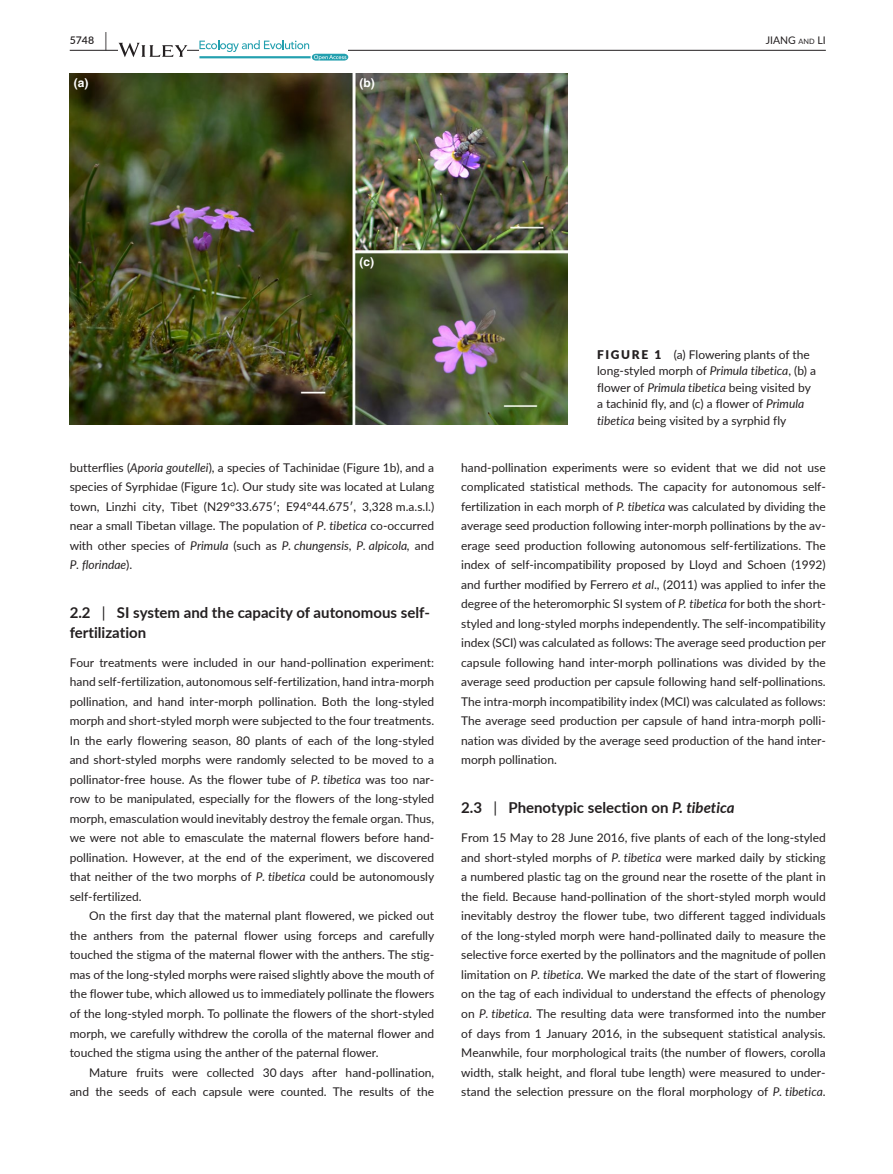
<style>
.page{position:relative;width:893px;height:1174px;background:#fff}
.page>*{position:absolute;margin:0;border:0;box-sizing:border-box;transform-origin:0 0}
.t1{font:700 15px/19.5px "Lato";color:#231f20}
.t2{font:12px/19.5px "Lato";color:#231f20;text-align:justify}
.t3{font:700 12px "Helvetica";color:#fff}
.t4{font:10.5px "Lato";color:#231f20}
.t5{font:600 10.5px "Lato";color:#231f20}
.s1{font-size:19.5px}
.s2{font-size:7.35px}
.s3{font-style:italic}
.s4{font-weight:400}
.s5{font-weight:900}
</style>
<div class="page">
<hr style="left:70px;top:50px;width:756px;height:1px;background:#231f20">
<svg style="left:119px;top:43px;width:68px;height:14px"></svg>
<svg style="left:199px;top:40px;width:149px;height:21px"></svg>
<img style="left:70px;top:73px;width:497px;height:352px">
<p class="t5" style="left:70px;top:33px;width:39px">5748 <span class="s1">|</span></p>
<p class="t4" style="left:766px;top:33px;width:62px">JIANG <span class="s2">an d</span> LI</p>
<p class="t3" style="left:74px;top:76px;width:16px">(a)</p>
<p class="t3" style="left:360px;top:76px;width:17px">(b)</p>
<p class="t3" style="left:360px;top:254px;width:16px">(c)</p>
<p class="t2" style="left:70px;top:457px;width:366px">butterflies (<span class="s3">Aporia goutellei</span>), a species of Tachinidae (Figure 1b), and a species of Syrphidae (Figure 1c). Our study site was located at Lulang town, Linzhi city, Tibet (N29°33.675′; E94°44.675′, 3,328 m.a.s.l.) near a small Tibetan village. The population of <span class="s3">P. tibetica</span> co-occurred with other species of <span class="s3">Primula</span> (such as <span class="s3">P. chungensis</span>, <span class="s3">P. alpicola,</span> and <span class="s3">P. florindae</span>).</p>
<p class="t1" style="left:70px;top:602px;width:362px">2.2 <span class="s4">|</span> SI system and the capacity of autonomous self&shy;fertilization</p>
<p class="t2" style="left:70px;top:652px;width:366px">Four treatments were included in our hand-pollination experiment: hand self-fertilization, autonomous self-fertilization, hand intra-morph pollination, and hand inter-morph pollination. Both the long-styled morph and short-styled morph were subjected to the four treatments.<br>In the early flowering season, 80 plants of each of the long-styled and short-styled morphs were randomly selected to be moved to a pollinator-free house. As the flower tube of <span class="s3">P. tibetica</span> was too nar&shy;row to be manipulated, especially for the flowers of the long-styled morph, emasculation would inevitably destroy the female organ. Thus, we were not able to emasculate the maternal flowers before hand&shy;pollination. However, at the end of the experiment, we discovered that neither of the two morphs of <span class="s3">P. tibetica</span> could be autonomously self-fertilized.</p>
<p class="t2" style="left:70px;top:905px;width:366px;text-indent:20px">On the first day that the maternal plant flowered, we picked out the anthers from the paternal flower using forceps and carefully touched the stigma of the maternal flower with the anthers. The stig&shy;mas of the long-styled morphs were raised slightly above the mouth of the flower tube, which allowed us to immediately pollinate the flowers of the long-styled morph. To pollinate the flowers of the short-styled morph, we carefully withdrew the corolla of the maternal flower and touched the stigma using the anther of the paternal flower.</p>
<p class="t2" style="left:70px;top:1061px;width:366px;text-align:right">Mature fruits were collected 30 days after hand-pollination, and the seeds of each capsule were counted. The results of the</p>
<p class="t2" style="left:597px;top:346px;width:220px;line-height:16.5px;text-align:left"><span class="s5">FIGURE 1</span> (a) Flowering plants of the long-styled morph of <span class="s3">Primula tibetica</span>, (b) a flower of <span class="s3">Primula tibetica</span> being visited by a tachinid fly, and (c) a flower of <span class="s3">Primula tibetica</span> being visited by a syrphid fly</p>
<p class="t2" style="left:461px;top:457px;width:366px">hand-pollination experiments were so evident that we did not use complicated statistical methods. The capacity for autonomous self&shy;fertilization in each morph of <span class="s3">P. tibetica</span> was calculated by dividing the average seed production following inter-morph pollinations by the av&shy;erage seed production following autonomous self-fertilizations. The index of self-incompatibility proposed by Lloyd and Schoen (1992) and further modified by Ferrero <span class="s3">et al</span>., (2011) was applied to infer the degree of the heteromorphic SI system of <span class="s3">P. tibetica</span> for both the short&shy;styled and long-styled morphs independently. The self-incompatibility index (SCI) was calculated as follows: The average seed production per capsule following hand inter-morph pollinations was divided by the average seed production per capsule following hand self-pollinations.<br>The intra-morph incompatibility index (MCI) was calculated as follows:<br>The average seed production per capsule of hand intra-morph polli&shy;nation was divided by the average seed production of the hand inter&shy;morph pollination.</p>
<p class="t1" style="left:461px;top:797px;width:275px">2.3 <span class="s4">|</span> Phenotypic selection on <span class="s3">P. tibetica</span></p>
<p class="t2" style="left:461px;top:827px;width:366px">From 15 May to 28 June 2016, five plants of each of the long-styled and short-styled morphs of <span class="s3">P. tibetica</span> were marked daily by sticking a numbered plastic tag on the ground near the rosette of the plant in the field. Because hand-pollination of the short-styled morph would inevitably destroy the flower tube, two different tagged individuals of the long-styled morph were hand-pollinated daily to measure the selective force exerted by the pollinators and the magnitude of pollen limitation on <span class="s3">P. tibetica</span>. We marked the date of the start of flowering on the tag of each individual to understand the effects of phenology on <span class="s3">P. tibetica</span>. The resulting data were transformed into the number of days from 1 January 2016, in the subsequent statistical analysis.<br>Meanwhile, four morphological traits (the number of flowers, corolla width, stalk height, and floral tube length) were measured to under&shy;stand the selection pressure on the floral morphology of <span class="s3">P. tibetica</span>.</p>
</div>
